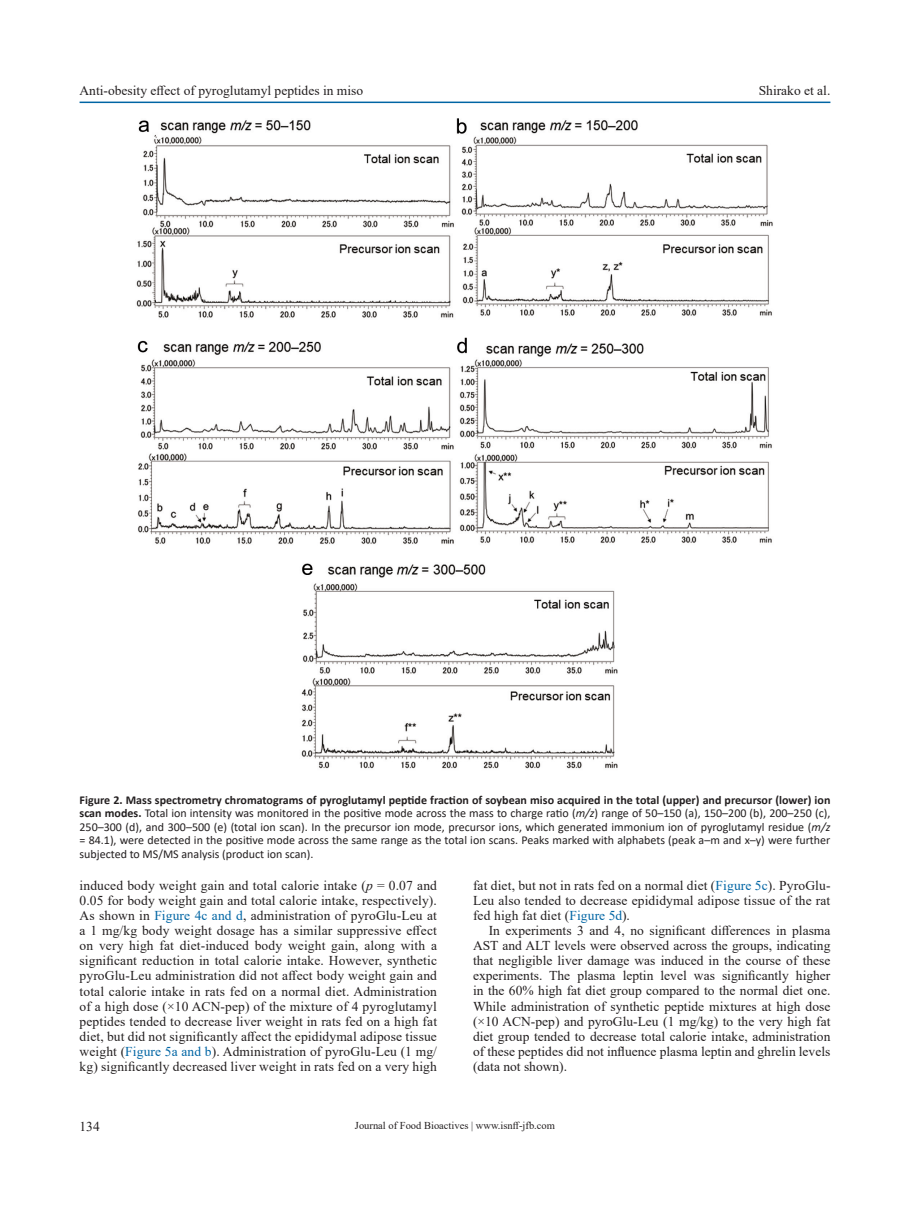
<style>
.page{position:relative;width:919px;height:1217px;background:#fff}
.page>*{position:absolute;margin:0;border:0;box-sizing:border-box;transform-origin:0 0}
.t1{font:13.5px/15.1px "Times New Roman";color:#231f20;text-align:justify}
.t2{font:12px/13.5px "Calibri";color:#231f20;text-align:justify}
.t3{font:10.5px "Times New Roman";color:#231f20}
.s1{font-weight:700}
.s2{font-style:italic}
.s3{color:#0065a4}
</style>
<div class="page">
<hr style="left:80px;top:101px;width:750px;height:2px;background:#0065a4">
<img style="left:136px;top:118px;width:637px;height:651px">
<p class="t1" style="left:80px;top:82px;width:285px">Anti-obesity effect of pyroglutamyl peptides in miso</p>
<p class="t1" style="left:758px;top:82px;width:73px">Shirako et al.</p>
<p class="t2" style="left:80px;top:792px;width:752px"><span class="s1">Figure 2. Mass spectrometry chromatograms of pyroglutamyl peptide fraction of soybean miso acquired in the total (upper) and precursor (lower) ion scan modes.</span> Total ion intensity was monitored in the positive mode across the mass to charge ratio (<span class="s2">m/z</span>) range of 50–150 (a), 150–200 (b), 200–250 (c), 250–300 (d), and 300–500 (e) (total ion scan). In the precursor ion mode, precursor ions, which generated immonium ion of pyroglutamyl residue (<span class="s2">m/z </span>= 84.1), were detected in the positive mode across the same range as the total ion scans. Peaks marked with alphabets (peak a–m and x–y) were further subjected to MS/MS analysis (product ion scan).</p>
<p class="t1" style="left:80px;top:877px;width:359px">induced body weight gain and total calorie intake (<span class="s2">p</span> = 0.07 and 0.05 for body weight gain and total calorie intake, respectively).<br>As shown in <span class="s3">Figure 4c and d</span>, administration of pyroGlu-Leu at a 1 mg/kg body weight dosage has a similar suppressive effect on very high fat diet-induced body weight gain, along with a significant reduction in total calorie intake. However, synthetic pyroGlu-Leu administration did not affect body weight gain and total calorie intake in rats fed on a normal diet. Administration of a high dose (×10 ACN-pep) of the mixture of 4 pyroglutamyl peptides tended to decrease liver weight in rats fed on a high fat diet, but did not significantly affect the epididymal adipose tissue weight (<span class="s3">Figure 5a and b</span>). Administration of pyroGlu-Leu (1 mg/ kg) significantly decreased liver weight in rats fed on a very high</p>
<p class="t1" style="left:473px;top:877px;width:359px">fat diet, but not in rats fed on a normal diet (<span class="s3">Figure 5c</span>). PyroGlu-Leu also tended to decrease epididymal adipose tissue of the rat fed high fat diet (<span class="s3">Figure 5d</span>).</p>
<p class="t1" style="left:473px;top:922px;width:359px;text-indent:16px">In experiments 3 and 4, no significant differences in plasma AST and ALT levels were observed across the groups, indicating that negligible liver damage was induced in the course of these experiments. The plasma leptin level was significantly higher in the 60% high fat diet group compared to the normal diet one.<br>While administration of synthetic peptide mixtures at high dose (×10 ACN-pep) and pyroGlu-Leu (1 mg/kg) to the very high fat diet group tended to decrease total calorie intake, administration of these peptides did not influence plasma leptin and ghrelin levels (data not shown).</p>
<p class="t1" style="left:80px;top:1118px;width:22px">134</p>
<p class="t3" style="left:355px;top:1117px;width:201px">Journal of Food Bioactives | www.isnff-jfb.com</p>
</div>
